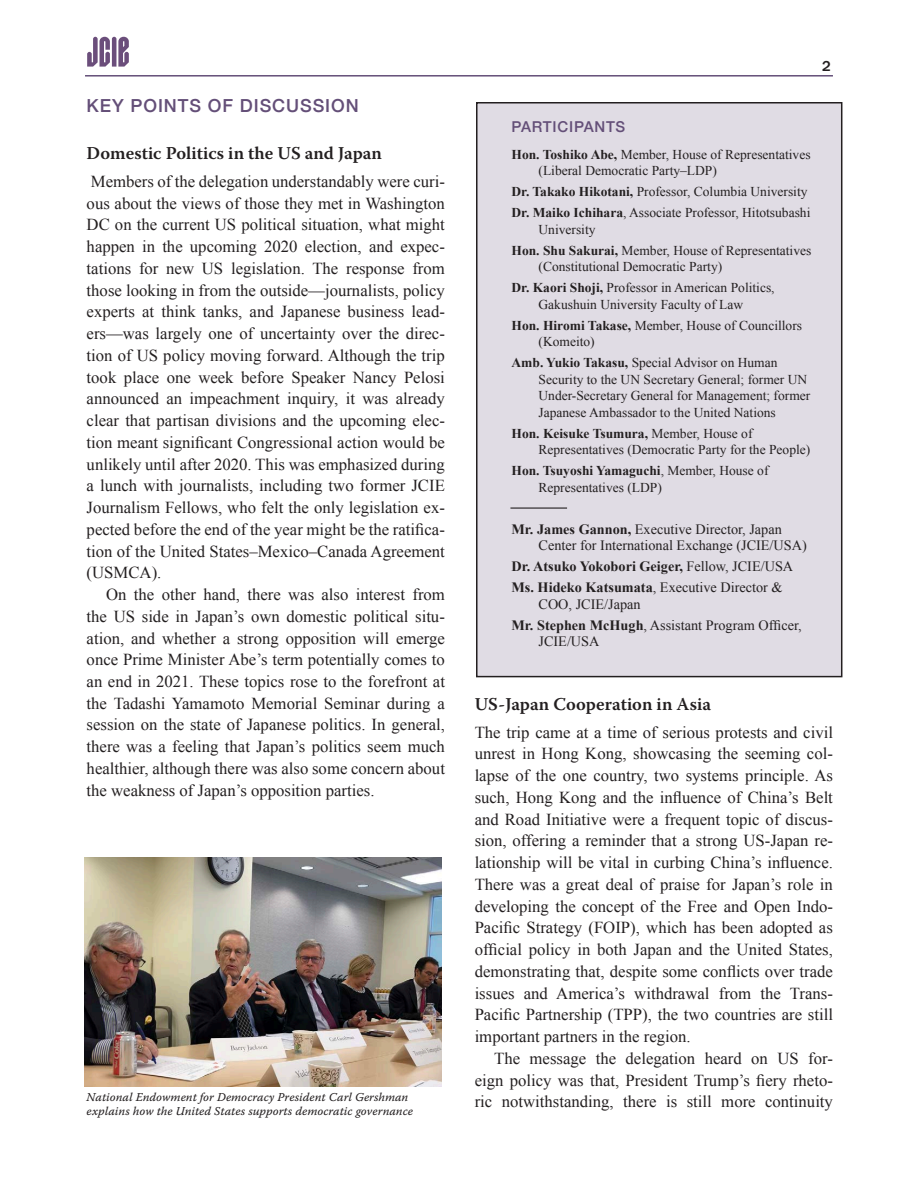
<style>
.page{position:relative;width:918px;height:1188px;background:#fff}
.page>*{position:absolute;margin:0;border:0;box-sizing:border-box;transform-origin:0 0}
._2_sub{font:600 18px "Warnock Pro";color:#231f20}
._1_sub{font:500 18px "Helvetica Neue";letter-spacing:.05em;color:#644f78}
._5_text{font:16.65px/21.8px "Times New Roman";color:#231f20;text-align:justify}
._1_sub-2{font:500 15px "Helvetica Neue";letter-spacing:.05em;color:#644f78}
._5_text-2{font:500 15px "ITC Franklin Gothic Std";color:#231f20}
._4_1st_para{font:14.25px/16.5px "Times New Roman";color:#231f20}
._4_1st_para-2{font:700 14.25px "Times New Roman";color:#231f20}
._4_1st_para-3{font:13.5px/16.5px "Times New Roman";color:#231f20}
._6_note{font:12px/13.5px "Warnock Pro It Capt";color:#231f20}
.s1{font-weight:700}
.s2{font-weight:400}
</style>
<div class="page">
<hr style="left:85px;top:75px;width:748px;height:2px;background:#644f78">
<svg style="left:87px;top:37px;width:42px;height:30px"></svg>
<img style="left:85px;top:858px;width:357px;height:229px">
<div style="left:477px;top:103px;width:365px;height:574px;background:#e0dce4"></div>
<div style="left:476px;top:102px;width:366px;height:575px;border:2px solid #231f20"></div>
<hr style="left:510px;top:508px;width:57px;height:1px;background:#231f20">
<p class="_1_sub" style="left:87px;top:91px;width:274px">KEY POINTS OF DISCUSSION</p>
<p class="_2_sub" style="left:87px;top:142px;width:297px">Domestic Politics in the US and Japan</p>
<p class="_5_text" style="left:87px;top:170px;width:360px">Members of the delegation understandably were curi&shy;ous about the views of those they met in Washington DC on the current US political situation, what might happen in the upcoming 2020 election, and expec&shy;tations for new US legislation. The response from those looking in from the outside—journalists, policy experts at think tanks, and Japanese business lead&shy;ers—was largely one of uncertainty over the direc&shy;tion of US policy moving forward. Although the trip took place one week before Speaker Nancy Pelosi announced an impeachment inquiry, it was already clear that partisan divisions and the upcoming elec&shy;tion meant significant Congressional action would be unlikely until after 2020. This was emphasized during a lunch with journalists, including two former JCIE Journalism Fellows, who felt the only legislation ex&shy;pected before the end of the year might be the ratifica&shy;tion of the United States–Mexico–Canada Agreement (USMCA).</p>
<p class="_5_text" style="left:87px;top:583px;width:360px;text-indent:20px">On the other hand, there was also interest from the US side in Japan’s own domestic political situ&shy;ation, and whether a strong opposition will emerge once Prime Minister Abe’s term potentially comes to an end in 2021. These topics rose to the forefront at the Tadashi Yamamoto Memorial Seminar during a session on the state of Japanese politics. In general, there was a feeling that Japan’s politics seem much healthier, although there was also some concern about the weakness of Japan’s opposition parties.</p>
<p class="_6_note" style="left:87px;top:1091px;width:328px">National Endowment for Democracy President Carl Gershman explains how the United States supports democratic governance</p>
<p class="_5_text-2" style="left:822px;top:58px;width:10px">2</p>
<p class="_1_sub-2" style="left:512px;top:114px;width:115px">PARTICIPANTS</p>
<p class="_4_1st_para-3" style="left:539px;top:146px;width:274px;text-indent:-27px"><span class="s1">Hon. Toshiko Abe,</span> Member, House of Representatives (Liberal Democratic Party–LDP)</p>
<p class="_4_1st_para-3" style="left:512px;top:183px;width:298px"><span class="s1">Dr. Takako Hikotani,</span> Professor, Columbia University</p>
<p class="_4_1st_para-3" style="left:539px;top:204px;width:273px;text-indent:-27px"><span class="s1">Dr. Maiko Ichihara</span>, Associate Professor, Hitotsubashi<br>University</p>
<p class="_4_1st_para-3" style="left:539px;top:242px;width:274px;text-indent:-27px"><span class="s1">Hon. Shu Sakurai,</span> Member, House of Representatives (Constitutional Democratic Party)</p>
<p class="_4_1st_para-3" style="left:512px;top:279px;width:265px;text-align:center"><span class="s1">Dr. Kaori Shoji,</span> Professor in American Politics,<br>Gakushuin University Faculty of Law</p>
<p class="_4_1st_para-3" style="left:539px;top:317px;width:265px;text-indent:-27px"><span class="s1">Hon. Hiromi Takase,</span> Member, House of Councillors (Komeito)</p>
<p class="_4_1st_para-3" style="left:539px;top:354px;width:273px;text-indent:-27px"><span class="s1">Amb. Yukio Takasu,</span> Special Advisor on Human Security to the UN Secretary General; former UN Under-Secretary General for Management; former Japanese Ambassador to the United Nations</p>
<p class="_4_1st_para-3" style="left:539px;top:425px;width:273px;text-indent:-27px"><span class="s1">Hon. Keisuke Tsumura,</span> Member, House of<br>Representatives (Democratic Party for the People)</p>
<p class="_4_1st_para-3" style="left:539px;top:462px;width:231px;text-indent:-27px"><span class="s1">Hon. Tsuyoshi Yamaguchi</span>, Member, House of<br>Representatives (LDP)</p>
<p class="_4_1st_para" style="left:539px;top:520px;width:270px;text-indent:-27px"><span class="s1">Mr. James Gannon,</span> Executive Director, Japan<br>Center for International Exchange (JCIE/USA)</p>
<p class="_4_1st_para-2" style="left:512px;top:556px;width:283px">Dr. Atsuko Yokobori Geiger, <span class="s2">Fellow, JCIE/USA</span></p>
<p class="_4_1st_para" style="left:539px;top:579px;width:246px;text-indent:-27px"><span class="s1">Ms. Hideko Katsumata</span>, Executive Director &amp;<br>COO, JCIE/Japan</p>
<p class="_4_1st_para" style="left:539px;top:616px;width:265px;text-indent:-27px"><span class="s1">Mr. Stephen McHugh</span>, Assistant Program Officer,<br>JCIE/USA</p>
<p class="_2_sub" style="left:475px;top:693px;width:238px">US-Japan Cooperation in Asia</p>
<p class="_5_text" style="left:475px;top:721px;width:360px">The trip came at a time of serious protests and civil unrest in Hong Kong, showcasing the seeming col&shy;lapse of the one country, two systems principle. As such, Hong Kong and the influence of China’s Belt and Road Initiative were a frequent topic of discus&shy;sion, offering a reminder that a strong US-Japan re&shy;lationship will be vital in curbing China’s influence.<br>There was a great deal of praise for Japan’s role in developing the concept of the Free and Open Indo-Pacific Strategy (FOIP), which has been adopted as official policy in both Japan and the United States, demonstrating that, despite some conflicts over trade issues and America’s withdrawal from the Trans-Pacific Partnership (TPP), the two countries are still important partners in the region.</p>
<p class="_5_text" style="left:475px;top:1047px;width:360px;text-indent:20px">The message the delegation heard on US for&shy;eign policy was that, President Trump’s fiery rheto&shy;ric notwithstanding, there is still more continuity</p>
</div>
